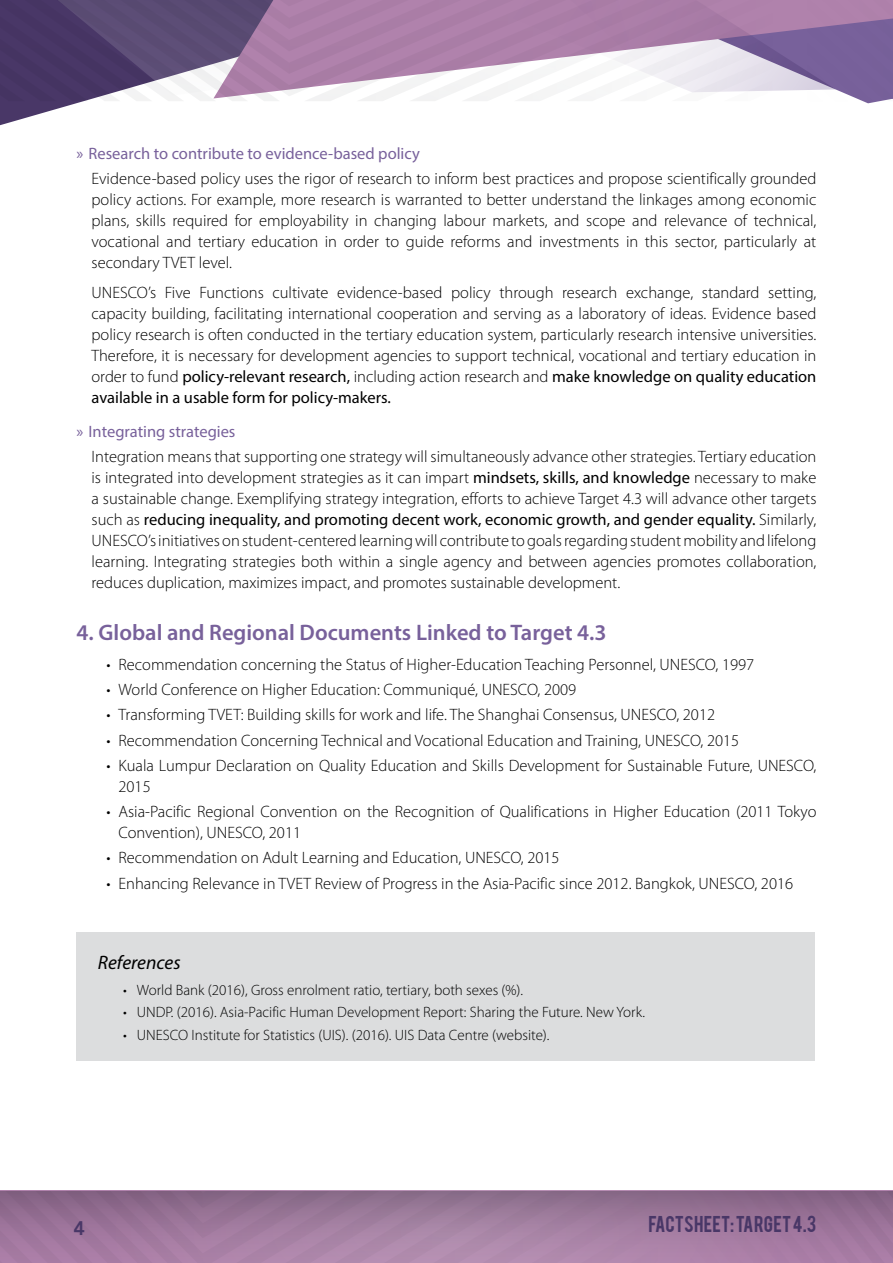
<style>
.page{position:relative;width:893px;height:1263px;background:#fff}
.page>*{position:absolute;margin:0;border:0;box-sizing:border-box;transform-origin:0 0}
.t1{font:600 22.5px "Myriad Pro";color:#78619b}
.t2{font:italic 19.5px "Myriad Pro";color:#000}
.t3{font:800 19.5px "Avenir";color:#493767}
.t4{font:18px "Bebas";color:#493767}
.t5{font:300 16.5px/21px "Myriad Pro";color:#000;text-align:justify}
.t6{font:16.5px "Myriad Pro";color:#78619b}
.t7{font:300 15px "Myriad Pro";color:#000}
.s1{font-weight:400}
</style>
<div class="page">
<svg style="left:0;top:110px;width:53px;height:16px"></svg>
<svg style="left:0;top:103px;width:869px;height:7px"></svg>
<svg style="left:0;top:0;width:893px;height:103px"></svg>
<div style="left:0;top:1191px;width:893px;height:72px;background:linear-gradient(to bottom,#886888,#b389af)"></div>
<div style="left:77px;top:933px;width:738px;height:128px;background:#dcddde"></div>
<p class="t6" style="left:77px;top:143px;width:345px">» Research to contribute to evidence-based policy</p>
<p class="t5" style="left:92px;top:168px;width:726px">Evidence-based policy uses the rigor of research to inform best practices and propose scientifically grounded policy actions. For example, more research is warranted to better understand the linkages among economic plans, skills required for employability in changing labour markets, and scope and relevance of technical, vocational and tertiary education in order to guide reforms and investments in this sector, particularly at secondary TVET level.</p>
<p class="t5" style="left:92px;top:282px;width:726px">UNESCO’s Five Functions cultivate evidence-based policy through research exchange, standard setting, capacity building, facilitating international cooperation and serving as a laboratory of ideas. Evidence based policy research is often conducted in the tertiary education system, particularly research intensive universities.<br>Therefore, it is necessary for development agencies to support technical, vocational and tertiary education in order to fund <span class="s1">policy-relevant research,</span> including action research and <span class="s1">make knowledge on quality education available in a usable form for policy-makers.</span></p>
<p class="t6" style="left:77px;top:421px;width:160px">» Integrating strategies</p>
<p class="t5" style="left:92px;top:446px;width:726px">Integration means that supporting one strategy will simultaneously advance other strategies. Tertiary education is integrated into development strategies as it can impart <span class="s1">mindsets, skills, and knowledge</span> necessary to make a sustainable change. Exemplifying strategy integration, efforts to achieve Target 4.3 will advance other targets such as <span class="s1">reducing inequality, and promoting decent work, economic growth, and gender equality.</span> Similarly, UNESCO’s initiatives on student-centered learning will contribute to goals regarding student mobility and lifelong learning. Integrating strategies both within a single agency and between agencies promotes collaboration, reduces duplication, maximizes impact, and promotes sustainable development.</p>
<h1 class="t1" style="left:77px;top:618px;width:532px">4. Global and Regional Documents Linked to Target 4.3</h1>
<p class="t5" style="left:107px;top:654px;width:649px">• Recommendation concerning the Status of Higher-Education Teaching Personnel, UNESCO, 1997</p>
<p class="t5" style="left:107px;top:679px;width:471px">• World Conference on Higher Education: Communiqué, UNESCO, 2009</p>
<p class="t5" style="left:107px;top:704px;width:610px">• Transforming TVET: Building skills for work and life. The Shanghai Consensus, UNESCO, 2012</p>
<p class="t5" style="left:107px;top:729px;width:634px">• Recommendation Concerning Technical and Vocational Education and Training, UNESCO, 2015</p>
<p class="t5" style="left:119px;top:755px;width:699px;text-indent:-12px">• Kuala Lumpur Declaration on Quality Education and Skills Development for Sustainable Future, UNESCO,<br>2015</p>
<p class="t5" style="left:119px;top:801px;width:699px;text-indent:-12px">• Asia-Pacific Regional Convention on the Recognition of Qualifications in Higher Education (2011 Tokyo<br>Convention), UNESCO, 2011</p>
<p class="t5" style="left:107px;top:847px;width:455px">• Recommendation on Adult Learning and Education, UNESCO, 2015</p>
<p class="t5" style="left:107px;top:872px;width:688px">• Enhancing Relevance in TVET Review of Progress in the Asia-Pacific since 2012. Bangkok, UNESCO, 2016</p>
<p class="t2" style="left:98px;top:950px;width:84px">References</p>
<p class="t7" style="left:123px;top:981px;width:401px">• World Bank (2016), Gross enrolment ratio, tertiary, both sexes (%).</p>
<p class="t7" style="left:123px;top:1003px;width:523px">• UNDP. (2016). Asia-Pacific Human Development Report: Sharing the Future. New York.</p>
<p class="t7" style="left:123px;top:1025px;width:428px">• UNESCO Institute for Statistics (UIS). (2016). UIS Data Centre (website).</p>
<p class="t3" style="left:73px;top:1217px;width:13px">4</p>
<p class="t4" style="left:649px;top:1211px;width:169px">FACTSHEET: TARGET 4.3</p>
</div>
